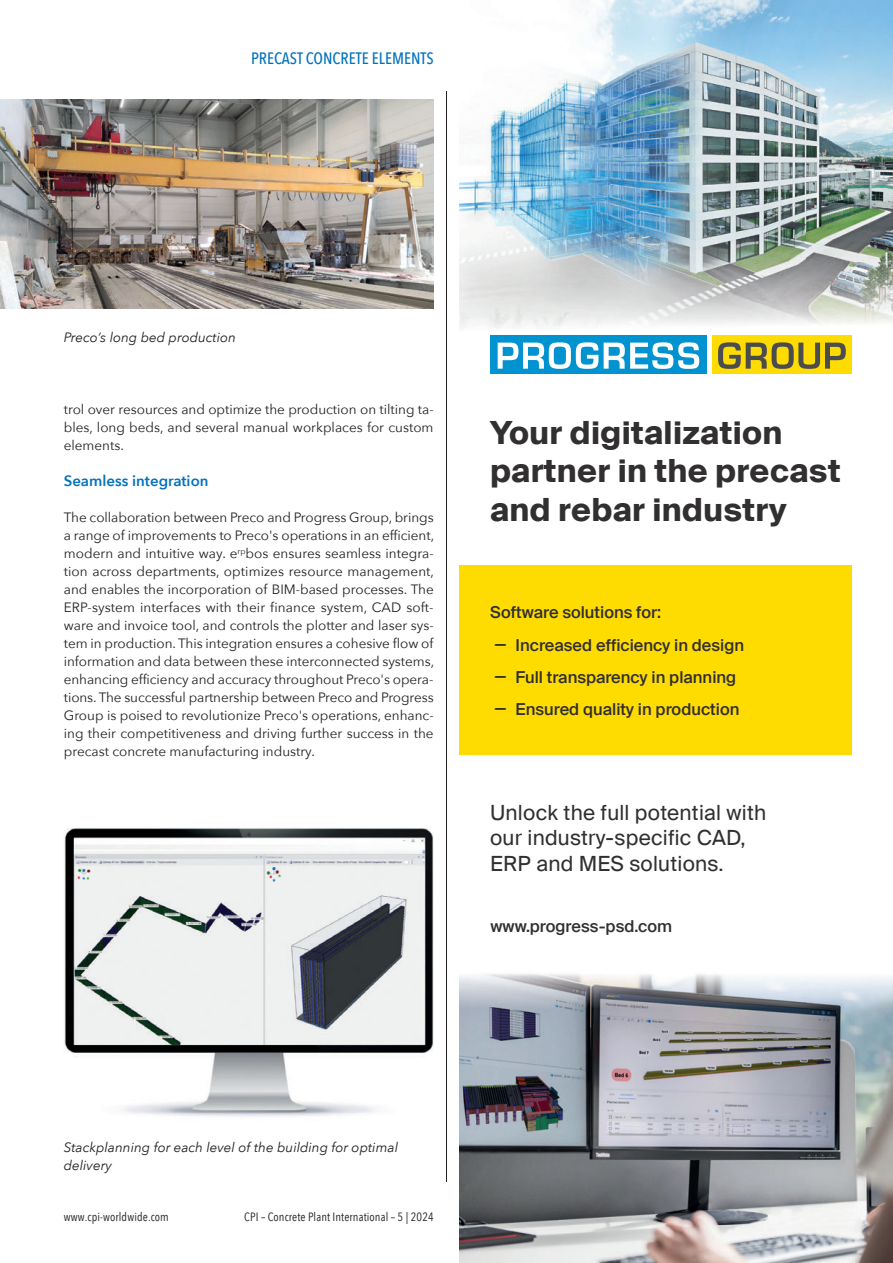
<style>
.page{position:relative;width:893px;height:1263px;background:#fff}
.page>*{position:absolute;margin:0;border:0;box-sizing:border-box;transform-origin:0 0}
.t1{font:700 32.1px/38.4px "Suisse Intl";letter-spacing:.01em;color:#312f30}
.t2{font:21px/25.2px "Suisse Intl";letter-spacing:.01em;color:#312f30}
.t3{font:500 16.5px/32.2px "Suisse Intl";color:#312f30}
.t4{font:500 16.5px "Avenir Next Condensed";color:#0372bb}
.t5{font:600 15px "Avenir Next";color:#0372bb}
.t6{font:13.5px/18px "Avenir Next";color:#231f20;text-align:justify}
.t7{font:italic 13.5px/18px "Avenir Next";color:#231f20}
.t8{font:12px "Avenir Next Condensed";letter-spacing:.01em;color:#231f20}
</style>
<div class="page">
<hr style="left:446px;top:91px;width:1px;height:1091px;background:#231f20">
<img style="left:0;top:99px;width:434px;height:209px">
<img style="left:64px;top:827px;width:370px;height:290px">
<img style="left:459px;top:0;width:434px;height:354px">
<div style="left:459px;top:566px;width:392px;height:189px;background:#ffdc01"></div>
<img style="left:459px;top:974px;width:434px;height:289px">
<div style="left:490px;top:335px;width:217px;height:39px;background:#0093d0"></div>
<div style="left:712px;top:335px;width:139px;height:39px;background:#ffdc01"></div>
<svg style="left:498px;top:342px;width:201px;height:27px"></svg>
<svg style="left:718px;top:342px;width:128px;height:27px"></svg>
<p class="t4" style="left:251px;top:49px;width:184px">PRECAST CONCRETE ELEMENTS</p>
<p class="t7" style="left:64px;top:328px;width:174px">Preco’s long bed production</p>
<p class="t6" style="left:64px;top:400px;width:371px">trol over resources and optimize the production on tilting ta&shy;bles, long beds, and several manual workplaces for custom elements.</p>
<p class="t5" style="left:64px;top:468px;width:146px">Seamless integration</p>
<p class="t6" style="left:64px;top:508px;width:372px">The collaboration between Preco and Progress Group, brings a range of improvements to Preco's operations in an efficient, modern and intuitive way. e<sup>rp</sup>bos ensures seamless integra&shy;tion across departments, optimizes resource management, and enables the incorporation of BIM-based processes. The ERP-system interfaces with their finance system, CAD soft&shy;ware and invoice tool, and controls the plotter and laser sys&shy;tem in production. This integration ensures a cohesive flow of information and data between these interconnected systems, enhancing efficiency and accuracy throughout Preco's opera&shy;tions. The successful partnership between Preco and Progress Group is poised to revolutionize Preco's operations, enhanc&shy;ing their competitiveness and driving further success in the precast concrete manufacturing industry.</p>
<h1 class="t1" style="left:490px;top:414px;width:352px">Your digitalization partner in the precast and rebar industry</h1>
<p class="t3" style="left:490px;top:596px;width:256px">Software solutions for:<br>˛ Increased efficiency in design ˛ Full transparency in planning ˛ Ensured quality in production</p>
<h2 class="t2" style="left:490px;top:800px;width:278px">Unlock the full potential with our industry-specific CAD,<br>ERP and MES solutions.</h2>
<p class="t3" style="left:490px;top:910px;width:183px">www.progress-psd.com</p>
<p class="t7" style="left:64px;top:1138px;width:336px">Stackplanning for each level of the building for optimal delivery</p>
<p class="t8" style="left:64px;top:1207px;width:107px">www.cpi-worldwide.com</p>
<p class="t8" style="left:244px;top:1207px;width:191px">CPI – Concrete Plant International – 5 | 2024</p>
</div>
